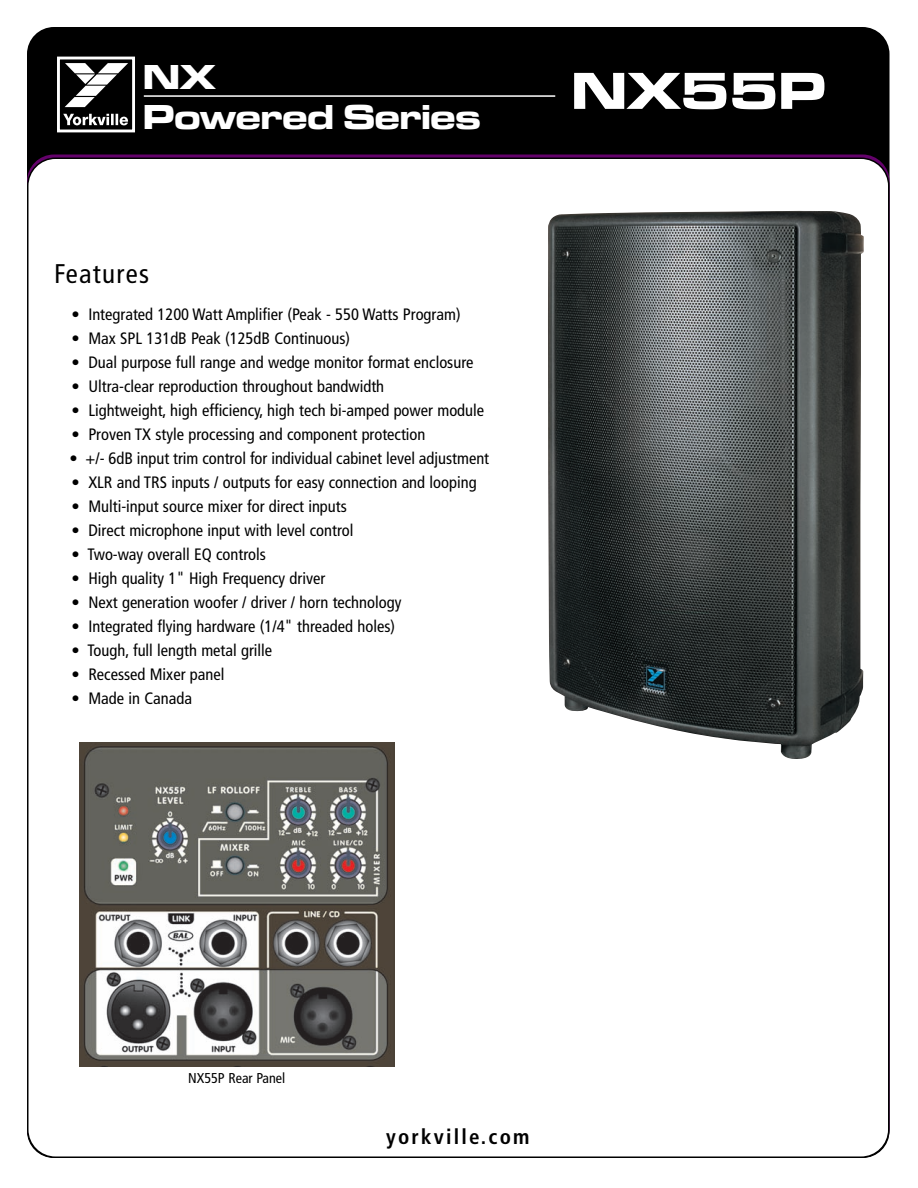
<style>
.page{position:relative;width:918px;height:1188px;background:#fff}
.page>*{position:absolute;margin:0;border:0;box-sizing:border-box;transform-origin:0 0}
.t1{font:54px "Microgramma D Bold Exte";color:#fff}
.t2{font:36px/40.5px "Microgramma D Bold Exte";color:#fff}
.t3{font:condensed 27px "Frutiger";letter-spacing:.05em;color:#000}
.t4{font:700 condensed 21px "Frutiger";letter-spacing:.105em;color:#000}
.t5{font:condensed 16.5px "Frutiger";color:#000}
.t6{font:condensed 14.25px "Frutiger";color:#000}
</style>
<div class="page">
<div style="left:27px;top:27px;width:863px;height:1131px;background:#000;border-radius:27px"></div>
<svg style="left:63px;top:114px;width:65px;height:11px"></svg>
<svg style="left:65px;top:63px;width:63px;height:44px"></svg>
<div style="left:57px;top:57px;width:78px;height:75px;border:3px solid #fff"></div>
<hr style="left:144px;top:95px;width:411px;height:2px;background:#fff">
<div style="left:27px;top:158px;width:863px;height:1000px;background:#fff"></div>
<div style="left:176px;top:196px;width:695px;height:40px;background:#fff"></div>
<img style="left:548px;top:211px;width:316px;height:548px">
<img style="left:80px;top:743px;width:314px;height:324px">
<h2 class="t2" style="left:143px;top:56px;width:339px">NX<br>Powered Series</h2>
<h1 class="t1" style="left:572px;top:59px;width:255px">NX55P</h1>
<h3 class="t3" style="left:54px;top:263px;width:97px">Features</h3>
<p class="t5" style="left:71px;top:308px;width:391px">• Integrated 1200 Watt Amplifier (Peak - 550 Watts Program)</p>
<p class="t5" style="left:71px;top:332px;width:280px">• Max SPL 131dB Peak (125dB Continuous)</p>
<p class="t5" style="left:71px;top:356px;width:404px">• Dual purpose full range and wedge monitor format enclosure</p>
<p class="t5" style="left:71px;top:380px;width:314px">• Ultra-clear reproduction throughout bandwidth</p>
<p class="t5" style="left:71px;top:404px;width:414px">• Lightweight, high efficiency, high tech bi-amped power module</p>
<p class="t5" style="left:71px;top:428px;width:356px">• Proven TX style processing and component protection</p>
<p class="t5" style="left:70px;top:452px;width:421px">• +/- 6dB input trim control for individual cabinet level adjustment</p>
<p class="t5" style="left:71px;top:476px;width:407px">• XLR and TRS inputs / outputs for easy connection and looping</p>
<p class="t5" style="left:71px;top:500px;width:277px">• Multi-input source mixer for direct inputs</p>
<p class="t5" style="left:71px;top:524px;width:284px">• Direct microphone input with level control</p>
<p class="t5" style="left:71px;top:548px;width:196px">• Two-way overall EQ controls</p>
<p class="t5" style="left:71px;top:572px;width:255px">• High quality 1" High Frequency driver</p>
<p class="t5" style="left:71px;top:596px;width:331px">• Next generation woofer / driver / horn technology</p>
<p class="t5" style="left:71px;top:620px;width:325px">• Integrated flying hardware (1/4" threaded holes)</p>
<p class="t5" style="left:71px;top:644px;width:202px">• Tough, full length metal grille</p>
<p class="t5" style="left:71px;top:668px;width:155px">• Recessed Mixer panel</p>
<p class="t5" style="left:71px;top:692px;width:122px">• Made in Canada</p>
<p class="t6" style="left:188px;top:1072px;width:99px">NX55P Rear Panel</p>
<p class="t4" style="left:386px;top:1128px;width:145px">yorkville.com</p>
</div>
